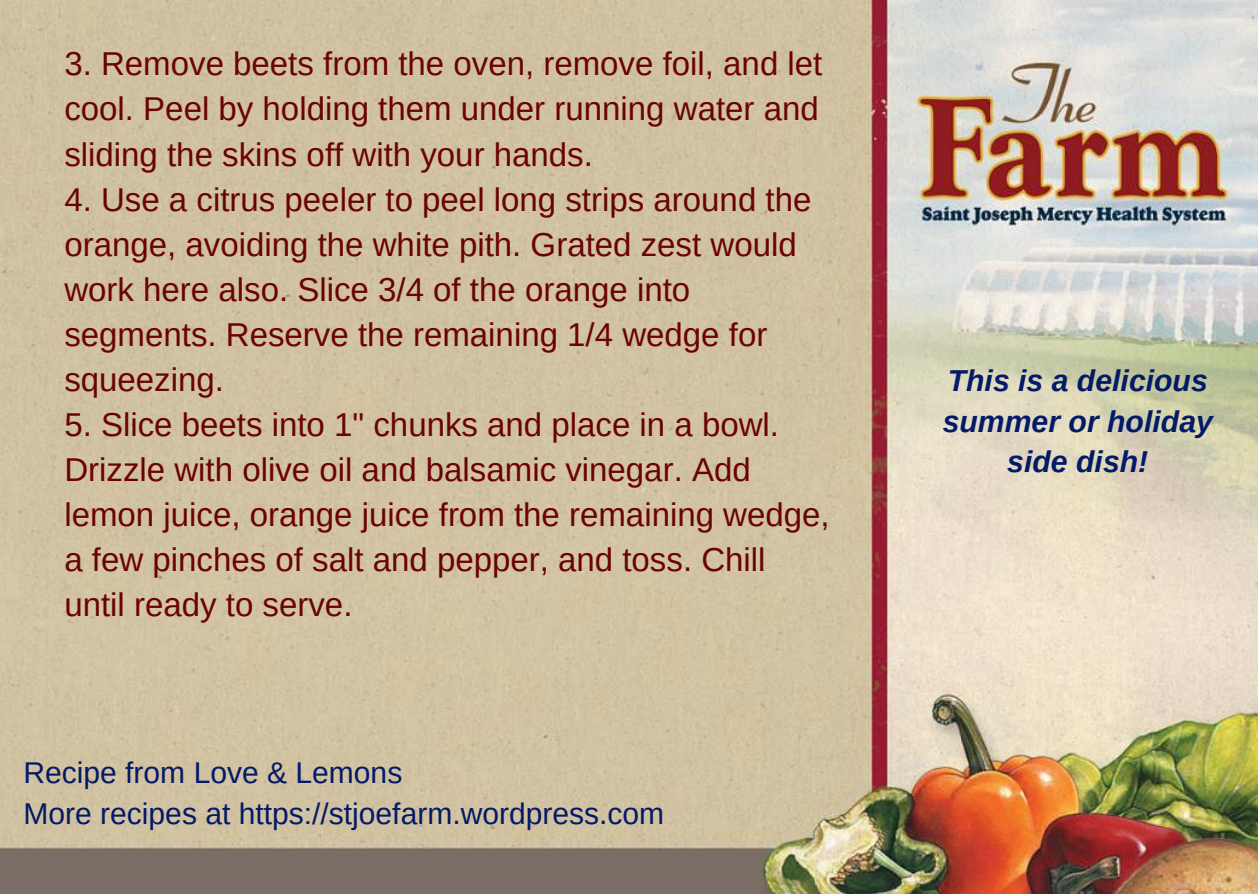
<style>
.page{position:relative;width:1258px;height:894px;background:#fff}
.page>*{position:absolute;margin:0;border:0;box-sizing:border-box;transform-origin:0 0}
.t1{font:33px/45px "Arimo";color:#6a0208}
.t2{font:italic 700 30.3px/40.5px "Arimo";color:#031a67;text-align:center}
.t3{font:30px/40.5px "Arimo";color:#031a67}
</style>
<div class="page">
<img style="left:0;top:0;width:1258px;height:893px">
<p class="t1" style="left:64px;top:41px;width:759px;text-align:justify">3. Remove beets from the oven, remove foil, and let cool. Peel by holding them under running water and sliding the skins off with your hands.</p>
<p class="t1" style="left:64px;top:176px;width:748px">4. Use a citrus peeler to peel long strips around the orange, avoiding the white pith. Grated zest would work here also. Slice 3/4 of the orange into segments. Reserve the remaining 1/4 wedge for squeezing.</p>
<p class="t1" style="left:64px;top:402px;width:767px">5. Slice beets into 1" chunks and place in a bowl.<br>Drizzle with olive oil and balsamic vinegar. Add lemon juice, orange juice from the remaining wedge, a few pinches of salt and pepper, and toss. Chill until ready to serve.</p>
<p class="t3" style="left:23px;top:752px;width:642px">Recipe from Love &amp; Lemons<br>More recipes at https://stjoefarm.wordpress.com</p>
<p class="t2" style="left:943px;top:360px;width:272px">This is a delicious summer or holiday side dish!</p>
</div>
